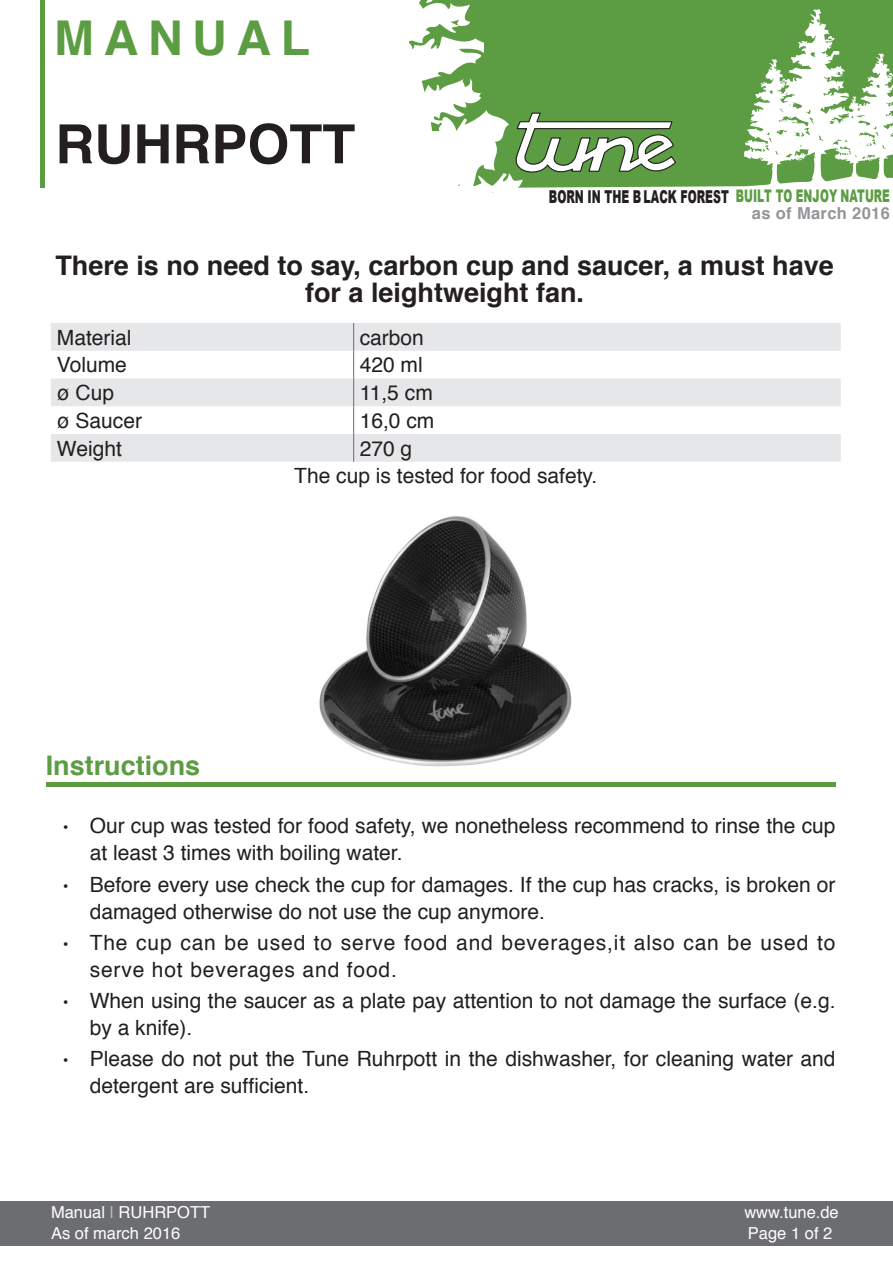
<style>
.page{position:relative;width:893px;height:1263px;background:#fff}
.page>*{position:absolute;margin:0;border:0;box-sizing:border-box;transform-origin:0 0}
.t1{font:700 54px "Helvetica";color:#231f20}
.t2{font:700 48px "Helvetica";letter-spacing:.2em;color:#5c9c43}
.t3{font:700 27px/27px "Helvetica";color:#231f20;text-align:center}
.t4{font:700 27px "Helvetica";color:#5c9c43}
.t5{font:21px/27px "Helvetica";color:#231f20}
.t6{font:21px/27px "Helvetica";letter-spacing:.04em;color:#231f20}
.t7{font:900 17.7px "Arial";color:#231f20;scale:.61 1}
.t8{font:16.5px "Helvetica";color:#fff}
.t9{font:700 16.5px "Helvetica";letter-spacing:.02em;color:#939598}
.s1{font-size:17.4px;color:#5c9c43}
.s2{font-size:16.5px}
.s3{color:#bcbdc0}
</style>
<div class="page">
<div style="left:0;top:1201px;width:893px;height:44px;background:#6c6d70"></div>
<svg style="left:51px;top:323px;width:790px;height:139px;fill:#e6e7e9"></svg>
<svg style="left:353px;top:323px;width:1px;height:139px"></svg>
<hr style="left:46px;top:782px;width:790px;height:4px;background:#5c9c43">
<img style="left:319px;top:516px;width:253px;height:251px">
<svg style="left:409px;top:0;width:114px;height:193px"></svg>
<svg style="left:499px;top:8px;width:394px;height:185px"></svg>
<div style="left:40px;top:0;width:5px;height:188px;background:#5c9c43"></div>
<h2 class="t2" style="left:54px;top:-1px;width:257px">MANUAL</h2>
<h1 class="t1" style="left:55px;top:101px;width:301px">RUHRPOTT</h1>
<p class="t7" style="left:549px;top:184px;width:561px">BORN IN THE B LACK FOREST <span class="s1">BUILT TO ENJOY NATURE</span></p>
<p class="t9" style="left:752px;top:200px;width:139px">as of March 2016</p>
<p class="t3" style="left:55px;top:252px;width:780px">There is no need to say, carbon cup and saucer, a must have for a leightweight fan.</p>
<p class="t5" style="left:57px;top:324px;width:76px">Material</p>
<p class="t5" style="left:360px;top:324px;width:66px">carbon</p>
<p class="t5" style="left:57px;top:352px;width:72px">Volume</p>
<p class="t5" style="left:360px;top:352px;width:65px">420 ml</p>
<p class="t5" style="left:57px;top:380px;width:59px">ø Cup</p>
<p class="t5" style="left:360px;top:380px;width:75px">11,5 cm</p>
<p class="t5" style="left:57px;top:408px;width:87px">ø Saucer</p>
<p class="t5" style="left:360px;top:408px;width:76px">16,0 cm</p>
<p class="t5" style="left:57px;top:435px;width:66px">Weight</p>
<p class="t5" style="left:294px;top:435px;width:305px;line-height:27.8px;text-indent:65px">270 g<br>The cup is tested for food safety.</p>
<p class="t4" style="left:46px;top:744px;width:156px">Instructions</p>
<p class="t5" style="left:90px;top:813px;width:747px;text-indent:-27px"><span class="s2">•</span> Our cup was tested for food safety, we nonetheless recommend to rinse the cup at least 3 times with boiling water.</p>
<p class="t5" style="left:90px;top:871px;width:747px;text-indent:-27px"><span class="s2">•</span> Before every use check the cup for damages. If the cup has cracks, is broken or damaged otherwise do not use the cup anymore.</p>
<p class="t6" style="left:90px;top:930px;width:747px;text-indent:-27px"><span class="s2">•</span> The cup can be used to serve food and beverages,it also can be used to serve hot beverages and food.</p>
<p class="t5" style="left:90px;top:988px;width:747px;text-indent:-27px"><span class="s2">•</span> When using the saucer as a plate pay attention to not damage the surface (e.g. by a knife).</p>
<p class="t5" style="left:90px;top:1046px;width:747px;text-indent:-27px"><span class="s2">•</span> Please do not put the Tune Ruhrpott in the dishwasher, for cleaning water and detergent are sufficient.</p>
<p class="t8" style="left:51px;top:1200px;width:161px">Manual <span class="s3">|</span> RUHRPOTT</p>
<p class="t8" style="left:744px;top:1200px;width:96px">www.tune.de</p>
<p class="t8" style="left:51px;top:1221px;width:131px">As of march 2016</p>
<p class="t8" style="left:748px;top:1221px;width:86px">Page 1 of 2</p>
</div>
